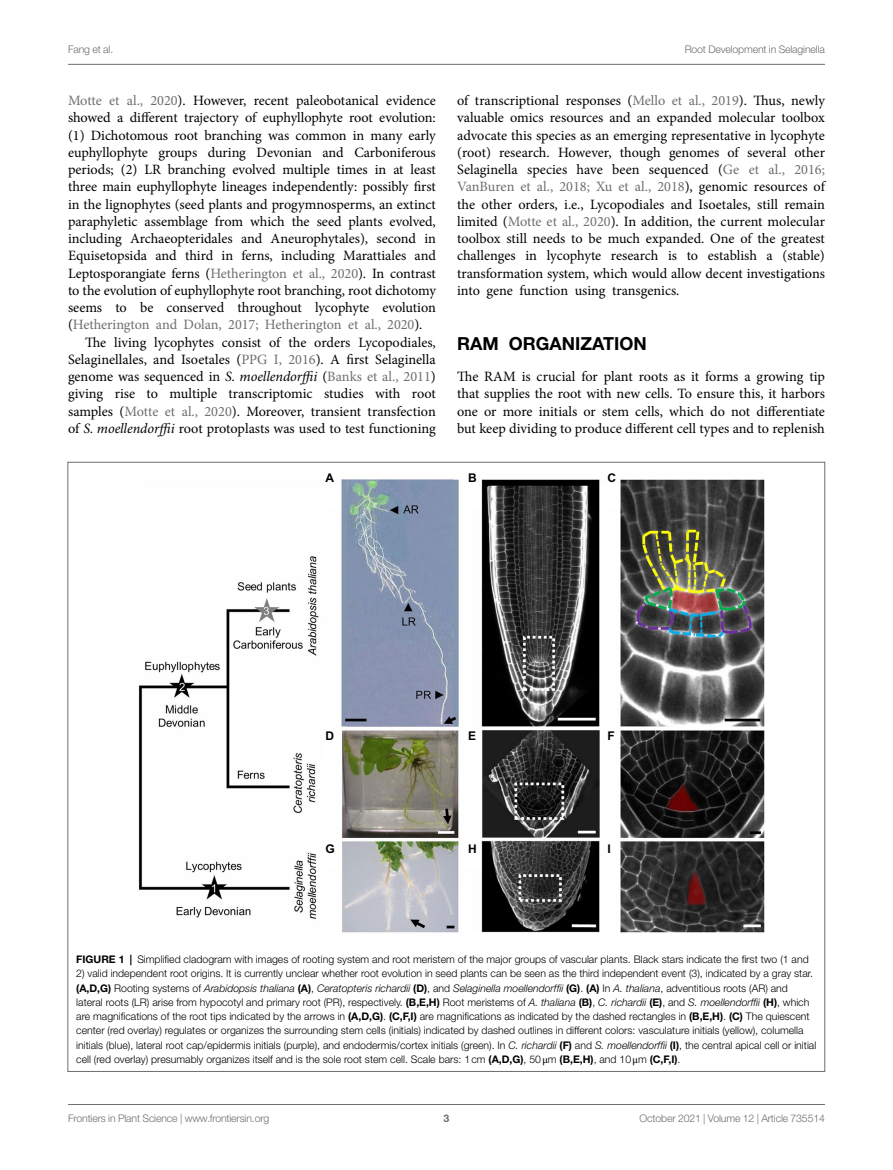
<style>
.page{position:relative;width:893px;height:1170px;background:#fff}
.page>*{position:absolute;margin:0;border:0;box-sizing:border-box;transform-origin:0 0}
.HEAD_1{font:700 18px "Helvetica Neue LT Std";color:#000}
.TEXT{font:14.25px/17.2px "Minion Pro";letter-spacing:-.005em;color:#000;text-align:justify}
.TEXT_FLUSH{font:14.25px/17.2px "Minion Pro";color:#000;text-align:justify}
.t1{font:700 12px "Arial";color:#000}
.FIG_LEG{font:300 10.5px/14.2px "Helvetica Neue LT Std";color:#000}
.t2{font:300 10.5px "Helvetica Neue LT Std";letter-spacing:-.015em;color:#6d6e71}
.t3{font:700 10.5px "Helvetica Neue LT Std";color:#6d6e71}
.s1{color:#6d6e71}
.s2{font-style:italic}
.s3{font-weight:700}
.s4{font-family:"STIX General";font-weight:400}
</style>
<div class="page">
<hr style="left:68px;top:64px;width:757px;height:1px;background:#6d6e71">
<hr style="left:68px;top:1104px;width:757px;height:1px;background:#6d6e71">
<img style="left:138px;top:479px;width:627px;height:454px">
<p class="t2" style="left:68px;top:42px;width:47px">Fang et al.</p>
<p class="t2" style="left:685px;top:42px;width:142px">Root Development in Selaginella</p>
<p class="TEXT" style="left:68px;top:92px;width:369px"><span class="s1">Motte et al., 2020</span>). However, recent paleobotanical evidence showed a different trajectory of euphyllophyte root evolution: (1) Dichotomous root branching was common in many early euphyllophyte groups during Devonian and Carboniferous periods; (2) LR branching evolved multiple times in at least three main euphyllophyte lineages independently: possibly first in the lignophytes (seed plants and progymnosperms, an extinct paraphyletic assemblage from which the seed plants evolved, including Archaeopteridales and Aneurophytales), second in Equisetopsida and third in ferns, including Marattiales and Leptosporangiate ferns (<span class="s1">Hetherington et al., 2020</span>). In contrast to the evolution of euphyllophyte root branching, root dichotomy seems to be conserved throughout lycophyte evolution (<span class="s1">Hetherington and Dolan, 2017; Hetherington et al., 2020</span>).</p>
<p class="TEXT" style="left:68px;top:333px;width:369px;text-indent:17px">The living lycophytes consist of the orders Lycopodiales, Selaginellales, and Isoetales (<span class="s1">PPG I, 2016</span>). A first Selaginella genome was sequenced in <span class="s2">S. moellendorffii</span> (<span class="s1">Banks et al., 2011</span>) giving rise to multiple transcriptomic studies with root samples (<span class="s1">Motte et al., 2020</span>). Moreover, transient transfection of <span class="s2">S. moellendorffii</span> root protoplasts was used to test functioning</p>
<p class="TEXT" style="left:457px;top:92px;width:369px">of transcriptional responses (<span class="s1">Mello et al., 2019</span>). Thus, newly valuable omics resources and an expanded molecular toolbox advocate this species as an emerging representative in lycophyte (root) research. However, though genomes of several other Selaginella species have been sequenced (<span class="s1">Ge et al., 2016; VanBuren et al., 2018; Xu et al., 2018</span>), genomic resources of the other orders, i.e., Lycopodiales and Isoetales, still remain limited (<span class="s1">Motte et al., 2020</span>). In addition, the current molecular toolbox still needs to be much expanded. One of the greatest challenges in lycophyte research is to establish a (stable) transformation system, which would allow decent investigations into gene function using transgenics.</p>
<p class="HEAD_1" style="left:457px;top:332px;width:191px">RAM ORGANIZATION</p>
<p class="TEXT_FLUSH" style="left:457px;top:368px;width:369px">The RAM is crucial for plant roots as it forms a growing tip that supplies the root with new cells. To ensure this, it harbors one or more initials or stem cells, which do not differentiate but keep dividing to produce different cell types and to replenish</p>
<p class="t1" style="left:325px;top:469px;width:10px">A</p>
<p class="t1" style="left:468px;top:469px;width:10px">B</p>
<p class="t1" style="left:607px;top:469px;width:10px">C</p>
<p class="t1" style="left:325px;top:727px;width:10px">D</p>
<p class="t1" style="left:468px;top:727px;width:10px">E</p>
<p class="t1" style="left:607px;top:727px;width:9px">F</p>
<p class="t1" style="left:325px;top:840px;width:11px">G</p>
<p class="t1" style="left:468px;top:840px;width:10px">H</p>
<p class="t1" style="left:607px;top:840px;width:5px">I</p>
<p class="FIG_LEG" style="left:76px;top:952px;width:734px"><span class="s3">FIGURE 1 |</span> Simplified cladogram with images of rooting system and root meristem of the major groups of vascular plants. Black stars indicate the first two (1 and</p>
<p class="FIG_LEG" style="left:76px;top:966px;width:741px">2) valid independent root origins. It is currently unclear whether root evolution in seed plants can be seen as the third independent event (3), indicated by a gray star. <span class="s3">(A,D,G)</span> Rooting systems of <span class="s2">Arabidopsis thaliana</span> <span class="s3">(A)</span>, <span class="s2">Ceratopteris richardii</span> <span class="s3">(D)</span>, and <span class="s2">Selaginella moellendorffii</span> <span class="s3">(G)</span>. <span class="s3">(A)</span> In <span class="s2">A. thaliana</span>, adventitious roots (AR) and lateral roots (LR) arise from hypocotyl and primary root (PR), respectively. <span class="s3">(B,E,H)</span> Root meristems of <span class="s2">A. thaliana</span> <span class="s3">(B)</span>, <span class="s2">C. richardii</span> <span class="s3">(E)</span>, and <span class="s2">S. moellendorffii</span> <span class="s3">(H)</span>, which are magnifications of the root tips indicated by the arrows in <span class="s3">(A,D,G)</span>. <span class="s3">(C,F,I)</span> are magnifications as indicated by the dashed rectangles in <span class="s3">(B,E,H)</span>. <span class="s3">(C)</span> The quiescent center (red overlay) regulates or organizes the surrounding stem cells (initials) indicated by dashed outlines in different colors: vasculature initials (yellow), columella initials (blue), lateral root cap/epidermis initials (purple), and endodermis/cortex initials (green). In <span class="s2">C. richardii</span> <span class="s3">(F)</span> and <span class="s2">S. moellendorffii</span> <span class="s3">(I)</span>, the central apical cell or initial cell (red overlay) presumably organizes itself and is the sole root stem cell. Scale bars: 1cm <span class="s3">(A,D,G)</span>, 50<span class="s4">μ</span>m <span class="s3">(B,E,H)</span>, and 10<span class="s4">μ</span>m <span class="s3">(C,F,I)</span>.</p>
<p class="t2" style="left:68px;top:1111px;width:203px">Frontiers in Plant Science | www.frontiersin.org</p>
<p class="t3" style="left:444px;top:1111px;width:7px">3</p>
<p class="t2" style="left:640px;top:1111px;width:187px">October 2021 | Volume 12 | Article 735514</p>
</div>
